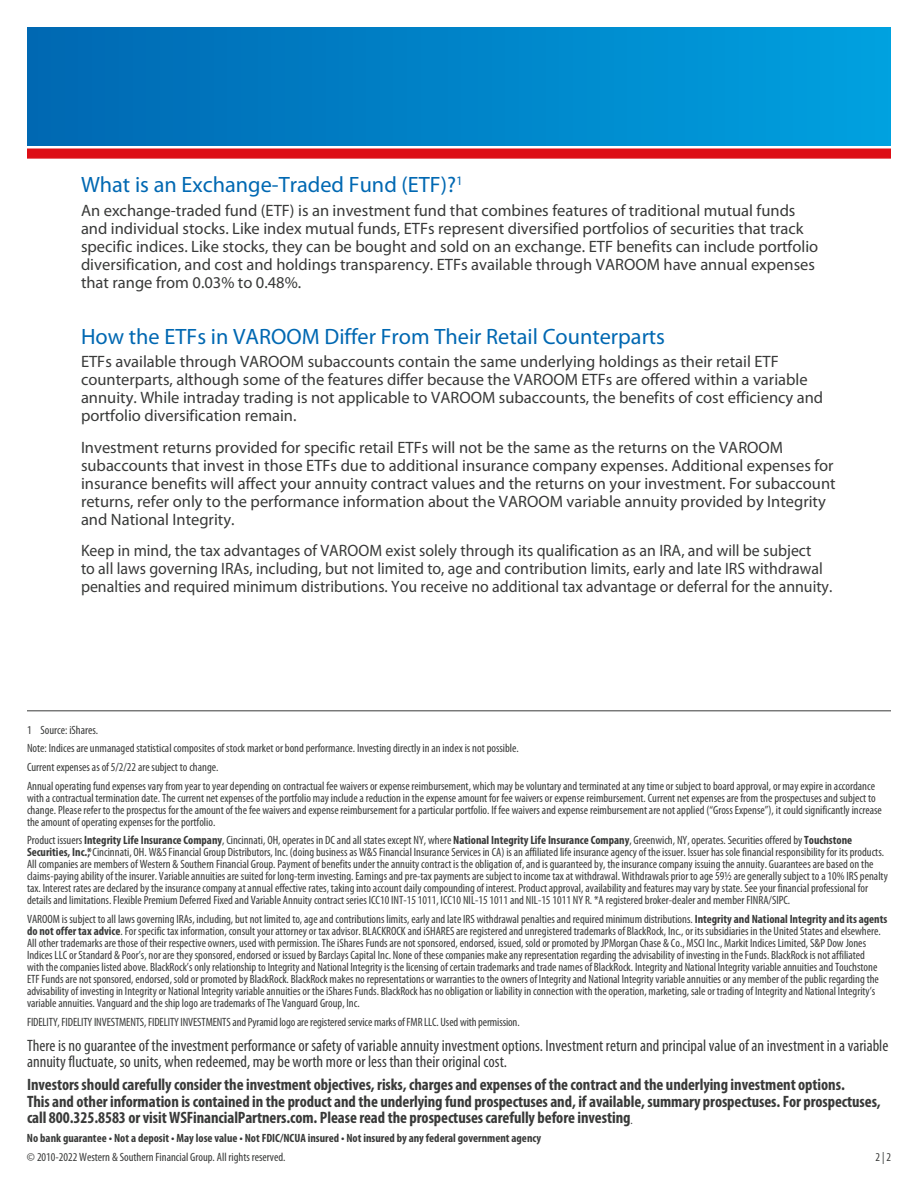
<style>
.page{position:relative;width:918px;height:1188px;background:#fff}
.page>*{position:absolute;margin:0;border:0;box-sizing:border-box;transform-origin:0 0}
.t1{font:22.2px "Myriad Pro";color:#0068b2}
.t2{font:16.5px/18px "Myriad Pro";color:#393a39}
.t3{font:700 condensed 16.5px/16.5px "Myriad Pro";letter-spacing:-.005em;color:#393a39}
.t4{font:16.5px/18px "Myriad Pro";color:#393a39;scale:.96 1}
.t5{font:condensed 16.5px/16.5px "Myriad Pro";color:#393a39}
.t6{font:condensed 12px/12px "Myriad Pro";color:#393a39}
.t7{font:700 condensed 12px "Myriad Pro";color:#393a39}
.s1{font-weight:700}
.s2{font-weight:400;font-size:12px}
</style>
<div class="page">
<div style="left:27px;top:27px;width:864px;height:118px;background:linear-gradient(to right,#0067b2,#00a1df)"></div>
<div style="left:27px;top:148px;width:864px;height:11px;background:#dd0e15;border:2px solid #dd0e15"></div>
<hr style="left:27px;top:711px;width:864px;height:1px;background:#393a39">
<h1 class="t1" style="left:81px;top:173px;width:383px">What is an Exchange-Traded Fund (ETF)?<sup>1</sup></h1>
<p class="t2" style="left:81px;top:202px;width:739px">An exchange-traded fund (ETF) is an investment fund that combines features of traditional mutual funds and individual stocks. Like index mutual funds, ETFs represent diversified portfolios of securities that track specific indices. Like stocks, they can be bought and sold on an exchange. ETF benefits can include portfolio diversification, and cost and holdings transparency. ETFs available through VAROOM have annual expenses that range from 0.03% to 0.48%.</p>
<h1 class="t1" style="left:81px;top:324px;width:586px">How the ETFs in VAROOM Differ From Their Retail Counterparts</h1>
<p class="t2" style="left:81px;top:353px;width:744px">ETFs available through VAROOM subaccounts contain the same underlying holdings as their retail ETF counterparts, although some of the features differ because the VAROOM ETFs are offered within a variable annuity. While intraday trading is not applicable to VAROOM subaccounts, the benefits of cost efficiency and portfolio diversification remain.</p>
<p class="t2" style="left:81px;top:439px;width:756px">Investment returns provided for specific retail ETFs will not be the same as the returns on the VAROOM subaccounts that invest in those ETFs due to additional insurance company expenses. Additional expenses for insurance benefits will affect your annuity contract values and the returns on your investment. For subaccount returns, refer only to the performance information about the VAROOM variable annuity provided by Integrity and National Integrity.</p>
<p class="t4" style="left:81px;top:542px;width:784px">Keep in mind, the tax advantages of VAROOM exist solely through its qualification as an IRA, and will be subject<br>to all laws governing IRAs, including, but not limited to, age and contribution limits, early and late IRS withdrawal penalties and required minimum distributions. You receive no additional tax advantage or deferral for the annuity.</p>
<p class="t6" style="left:27px;top:720px;width:850px;line-height:18.8px">1 Source: iShares.<br>Note: Indices are unmanaged statistical composites of stock market or bond performance. Investing directly in an index is not possible.<br>Current expenses as of 5/2/22 are subject to change.<br>Annual operating fund expenses vary from year to year depending on contractual fee waivers or expense reimbursement, which may be voluntary and terminated at any time or subject to board approval, or may expire in accordance</p>
<p class="t6" style="left:27px;top:792px;width:856px">with a contractual termination date. The current net expenses of the portfolio may include a reduction in the expense amount for fee waivers or expense reimbursement. Current net expenses are from the prospectuses and subject to change. Please refer to the prospectus for the amount of the fee waivers and expense reimbursement for a particular portfolio. If fee waivers and expense reimbursement are not applied (“Gross Expense”), it could significantly increase the amount of operating expenses for the portfolio.</p>
<p class="t6" style="left:27px;top:835px;width:862px">Product issuers <span class="s1">Integrity Life Insurance Company</span>, Cincinnati, OH, operates in DC and all states except NY, where <span class="s1">National Integrity Life Insurance Company</span>, Greenwich, NY, operates. Securities offered by <span class="s1">Touchstone Securities, Inc.,*</span> Cincinnati, OH. W&amp;S Financial Group Distributors, Inc. (doing business as W&amp;S Financial Insurance Services in CA) is an affiliated life insurance agency of the issuer. Issuer has sole financial responsibility for its products.<br>All companies are members of Western &amp; Southern Financial Group. Payment of benefits under the annuity contract is the obligation of, and is guaranteed by, the insurance company issuing the annuity. Guarantees are based on the claims-paying ability of the insurer. Variable annuities are suited for long-term investing. Earnings and pre-tax payments are subject to income tax at withdrawal. Withdrawals prior to age 59½ are generally subject to a 10% IRS penalty tax. Interest rates are declared by the insurance company at annual effective rates, taking into account daily compounding of interest. Product approval, availability and features may vary by state. See your financial professional for details and limitations. Flexible Premium Deferred Fixed and Variable Annuity contract series ICC10 INT-15 1011, ICC10 NIL-15 1011 and NIL-15 1011 NY R. *A registered broker-dealer and member FINRA/SIPC.</p>
<p class="t6" style="left:27px;top:913px;width:862px">VAROOM is subject to all laws governing IRAs, including, but not limited to, age and contributions limits, early and late IRS withdrawal penalties and required minimum distributions. <span class="s1">Integrity and National Integrity and its agents do not offer tax advice</span>. For specific tax information, consult your attorney or tax advisor. BLACKROCK and iSHARES are registered and unregistered trademarks of BlackRock, Inc., or its subsidiaries in the United States and elsewhere.<br>All other trademarks are those of their respective owners, used with permission. The iShares Funds are not sponsored, endorsed, issued, sold or promoted by JPMorgan Chase &amp; Co., MSCI Inc., Markit Indices Limited, S&amp;P Dow Jones Indices LLC or Standard &amp; Poor’s, nor are they sponsored, endorsed or issued by Barclays Capital Inc. None of these companies make any representation regarding the advisability of investing in the Funds. BlackRock is not affiliated<br>with the companies listed above. BlackRock’s only relationship to Integrity and National Integrity is the licensing of certain trademarks and trade names of BlackRock. Integrity and National Integrity variable annuities and Touchstone ETF Funds are not sponsored, endorsed, sold or promoted by BlackRock. BlackRock makes no representations or warranties to the owners of Integrity and National Integrity variable annuities or any member of the public regarding the advisability of investing in Integrity or National Integrity variable annuities or the iShares Funds. BlackRock has no obligation or liability in connection with the operation, marketing, sale or trading of Integrity and National Integrity’s variable annuities. Vanguard and the ship logo are trademarks of The Vanguard Group, Inc.</p>
<p class="t6" style="left:27px;top:1016px;width:494px">FIDELITY, FIDELITY INVESTMENTS, FIDELITY INVESTMENTS and Pyramid logo are registered service marks of FMR LLC. Used with permission.</p>
<p class="t5" style="left:27px;top:1037px;width:863px">There is no guarantee of the investment performance or safety of variable annuity investment options. Investment return and principal value of an investment in a variable annuity fluctuate, so units, when redeemed, may be worth more or less than their original cost.</p>
<p class="t3" style="left:27px;top:1077px;width:855px">Investors should carefully consider the investment objectives, risks, charges and expenses of the contract and the underlying investment options.<br>This and other information is contained in the product and the underlying fund prospectuses and, if available, summary prospectuses. For prospectuses, call 800.325.8583 or visit WSFinancialPartners.com. Please read the prospectuses carefully before investing<span class="s2">.</span></p>
<p class="t7" style="left:27px;top:1132px;width:516px">No bank guarantee • Not a deposit • May lose value • Not FDIC/NCUA insured • Not insured by any federal government agency</p>
<p class="t6" style="left:27px;top:1151px;width:260px">© 2010-2022 Western &amp; Southern Financial Group. All rights reserved.</p>
<p class="t6" style="left:876px;top:1151px;width:17px">2 | 2</p>
</div>
